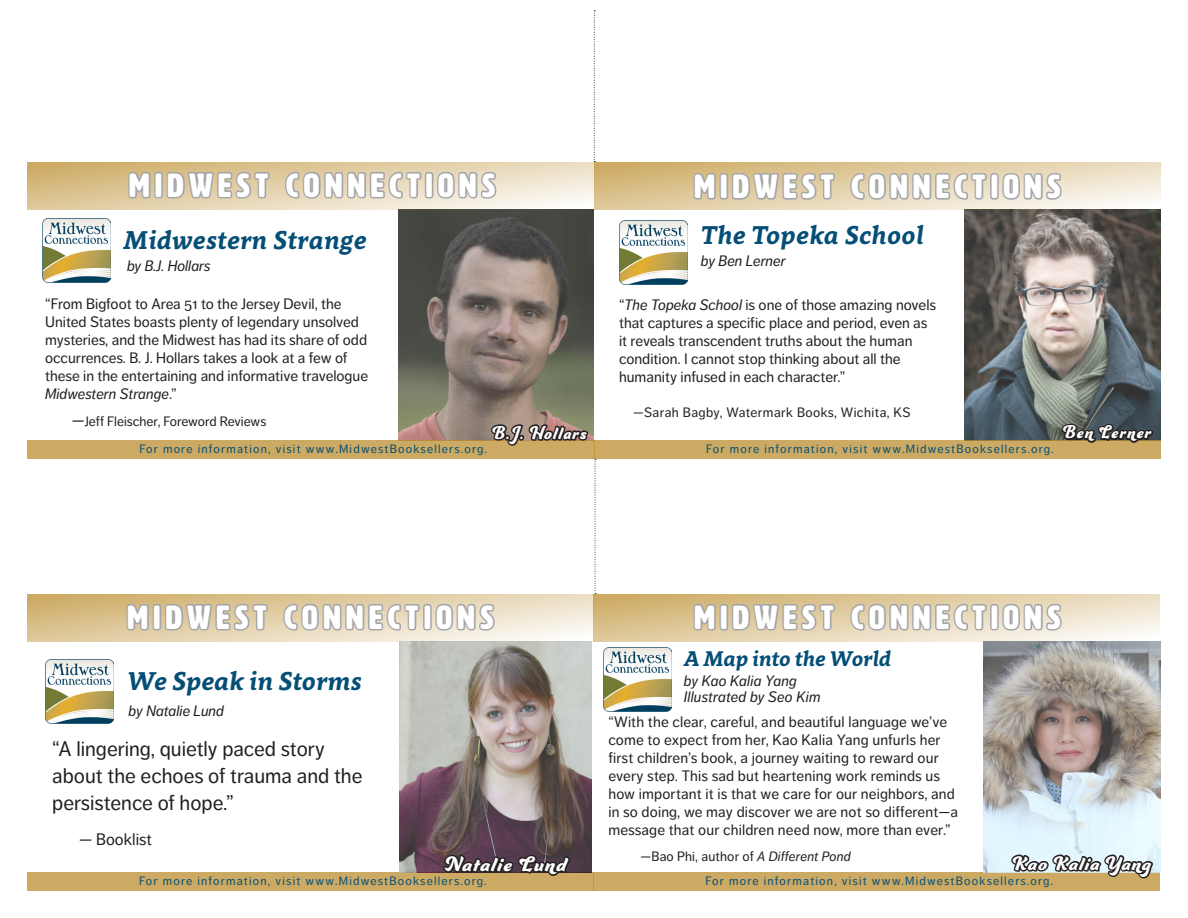
<style>
.page{position:relative;width:1188px;height:918px;background:#fff}
.page>*{position:absolute;margin:0;border:0;box-sizing:border-box;transform-origin:0 0}
.t1{font:33px "HWT Artz";letter-spacing:.17em;color:#fff}
.t2{font:italic 700 25.5px "Clavo";letter-spacing:.01em;color:#054e76}
.t3{font:22.5px "Ganache";letter-spacing:.06em;color:#fff}
.t4{font:21px/27px "Dagny Pro";color:#231f20}
.t5{font:italic 700 21px "Clavo";letter-spacing:-.01em;color:#054e76}
.t6{font:21px "Ganache";letter-spacing:.05em;color:#fff}
.t7{font:19.8px "Ganache";letter-spacing:.08em;color:#fff;scale:.91 1}
.t8{font:16.5px "Dagny Pro";color:#231f20}
.t9{font:15px/18px "Dagny Pro";color:#231f20}
.t10{font:italic 15px "Dagny Pro";color:#231f20}
.t11{font:13.5px "Dagny Pro";letter-spacing:.01em;color:#231f20}
.t12{font:13.5px "Dagny Pro";letter-spacing:.03em;color:#231f20}
.t13{font:12px "Dagny Pro";letter-spacing:.1em;color:#054e76}
.s1{font-style:italic}
.s2{font-style:italic;font-size:16.5px}
</style>
<div class="page">
<img style="left:42px;top:219px;width:69px;height:64px">
<img style="left:399px;top:210px;width:195px;height:231px">
<svg style="left:27px;top:162px;width:567px;height:48px;background:#e2d1ad"></svg>
<div style="left:27px;top:441px;width:567px;height:18px;background:#ccaa63"></div>
<svg style="left:127px;top:170px;width:25px;height:30px"></svg>
<div style="left:154px;top:172px;width:9px;height:26px;border:3px solid #a4a5a9;border-radius:2px"></div>
<svg style="left:165px;top:170px;width:106px;height:40px;background:#cdc1a8"></svg>
<svg style="left:284px;top:170px;width:139px;height:30px;background:#c9c1b0"></svg>
<div style="left:425px;top:172px;width:8px;height:26px;border:3px solid #a4a5a9;border-radius:2px"></div>
<svg style="left:436px;top:170px;width:63px;height:30px;background:#ccc6bb"></svg>
<svg style="left:484px;top:404px;width:106px;height:42px;background:#83745f"></svg>
<svg style="left:594px;top:10px;width:1px;height:152px"></svg>
<svg style="left:595px;top:459px;width:1px;height:135px"></svg>
<svg style="left:27px;top:594px;width:566px;height:48px;background:#e4d2ae"></svg>
<div style="left:27px;top:873px;width:567px;height:18px;background:#ccaa63"></div>
<img style="left:45px;top:659px;width:68px;height:64px">
<svg style="left:125px;top:602px;width:25px;height:30px"></svg>
<div style="left:153px;top:604px;width:8px;height:26px;border:3px solid #a4a5a9;border-radius:2px"></div>
<svg style="left:163px;top:602px;width:106px;height:40px;background:#cdc1a8"></svg>
<svg style="left:282px;top:602px;width:139px;height:30px;background:#c9c1b0"></svg>
<div style="left:423px;top:604px;width:9px;height:26px;border:3px solid #a4a5a9;border-radius:2px"></div>
<svg style="left:434px;top:602px;width:63px;height:30px;background:#ccc6bb"></svg>
<img style="left:399px;top:642px;width:193px;height:231px">
<svg style="left:442px;top:849px;width:130px;height:27px;background:#4c3c3b"></svg>
<svg style="left:593px;top:594px;width:567px;height:48px;background:#e3d2ae"></svg>
<div style="left:593px;top:873px;width:567px;height:18px;background:#ccaa63"></div>
<div style="left:594px;top:637px;width:88px;height:84px;background:#fff;opacity:.69"></div>
<img style="left:603px;top:647px;width:69px;height:64px">
<svg style="left:692px;top:602px;width:25px;height:30px"></svg>
<div style="left:720px;top:604px;width:8px;height:26px;border:3px solid #a4a5a9;border-radius:2px"></div>
<svg style="left:730px;top:602px;width:106px;height:40px;background:#cdc1a8"></svg>
<svg style="left:849px;top:602px;width:139px;height:30px;background:#c9c1b0"></svg>
<div style="left:990px;top:604px;width:9px;height:26px;border:3px solid #a4a5a9;border-radius:2px"></div>
<svg style="left:1001px;top:602px;width:63px;height:30px;background:#ccc6bb"></svg>
<img style="left:619px;top:220px;width:68px;height:64px">
<img style="left:965px;top:210px;width:195px;height:231px">
<svg style="left:594px;top:162px;width:567px;height:48px;background:#e2d0ac"></svg>
<div style="left:594px;top:441px;width:567px;height:18px;background:#ccaa63"></div>
<svg style="left:692px;top:171px;width:25px;height:30px"></svg>
<div style="left:720px;top:173px;width:8px;height:27px;border:3px solid #a4a5a9;border-radius:2px"></div>
<svg style="left:730px;top:171px;width:106px;height:39px;background:#ccc0a8"></svg>
<svg style="left:849px;top:171px;width:139px;height:31px;background:#cbc2b1"></svg>
<div style="left:990px;top:173px;width:9px;height:27px;border:3px solid #a4a5a9;border-radius:2px"></div>
<svg style="left:1001px;top:171px;width:63px;height:31px;background:#cdc7bc"></svg>
<svg style="left:1055px;top:411px;width:100px;height:32px;background:#4c504c"></svg>
<img style="left:984px;top:642px;width:176px;height:231px">
<svg style="left:1009px;top:848px;width:145px;height:31px"></svg>
<p class="t1" style="left:129px;top:168px;width:367px">MIDWEST CONNECTIONS</p>
<p class="t1" style="left:695px;top:169px;width:367px">MIDWEST CONNECTIONS</p>
<p class="t2" style="left:124px;top:221px;width:244px">Midwestern Strange</p>
<p class="t2" style="left:701px;top:217px;width:225px">The Topeka School</p>
<p class="t10" style="left:701px;top:252px;width:87px">by Ben Lerner</p>
<p class="t10" style="left:127px;top:257px;width:85px">by B.J. Hollars</p>
<p class="t9" style="left:45px;top:295px;width:325px">“From Bigfoot to Area 51 to the Jersey Devil, the United States boasts plenty of legendary unsolved mysteries, and the Midwest has had its share of odd occurrences. B. J. Hollars takes a look at a few of these in the entertaining and informative travelogue <span class="s1">Midwestern Strange</span>.”</p>
<p class="t11" style="left:72px;top:414px;width:196px"><span class="s2">—</span>Jeff Fleischer, Foreword Reviews</p>
<p class="t7" style="left:493px;top:421px;width:105px">B.J. Hollars</p>
<p class="t13" style="left:139px;top:442px;width:349px">For more information, visit www.MidwestBooksellers.org.</p>
<p class="t9" style="left:619px;top:296px;width:319px">“<span class="s1">The Topeka School</span> is one of those amazing novels that captures a specific place and period, even as it reveals transcendent truths about the human condition. I cannot stop thinking about all the humanity infused in each character.”</p>
<p class="t12" style="left:633px;top:405px;width:279px"><span class="s1">—</span>Sarah Bagby, Watermark Books, Wichita, KS</p>
<p class="t13" style="left:706px;top:442px;width:349px">For more information, visit www.MidwestBooksellers.org.</p>
<p class="t7" style="left:1063px;top:420px;width:98px">Ben Lerner</p>
<p class="t1" style="left:128px;top:600px;width:367px">MIDWEST CONNECTIONS</p>
<p class="t2" style="left:127px;top:663px;width:236px">We Speak in Storms</p>
<p class="t10" style="left:129px;top:702px;width:97px">by Natalie Lund</p>
<p class="t4" style="left:52px;top:735px;width:312px">“A lingering, quietly paced story about the echoes of trauma and the persistence of hope.”</p>
<p class="t8" style="left:79px;top:830px;width:74px">— Booklist</p>
<p class="t3" style="left:445px;top:850px;width:123px">Natalie Lund</p>
<p class="t13" style="left:139px;top:874px;width:349px">For more information, visit www.MidwestBooksellers.org.</p>
<p class="t1" style="left:695px;top:600px;width:367px">MIDWEST CONNECTIONS</p>
<p class="t5" style="left:684px;top:644px;width:209px">A Map into the World</p>
<p class="t10" style="left:684px;top:672px;width:115px">by Kao Kalia Yang</p>
<p class="t10" style="left:684px;top:688px;width:138px">Illustrated by Seo Kim</p>
<p class="t9" style="left:608px;top:713px;width:351px">“With the clear, careful, and beautiful language we’ve come to expect from her, Kao Kalia Yang unfurls her first children’s book, a journey waiting to reward our every step. This sad but heartening work reminds us how important it is that we care for our neighbors, and in so doing, we may discover we are not so different—a message that our children need now, more than ever.”</p>
<p class="t11" style="left:641px;top:849px;width:212px">—Bao Phi, author of <span class="s1">A Different Pond</span></p>
<p class="t6" style="left:1013px;top:850px;width:140px">Kao Kalia Yang</p>
<p class="t13" style="left:705px;top:874px;width:349px">For more information, visit www.MidwestBooksellers.org.</p>
</div>
